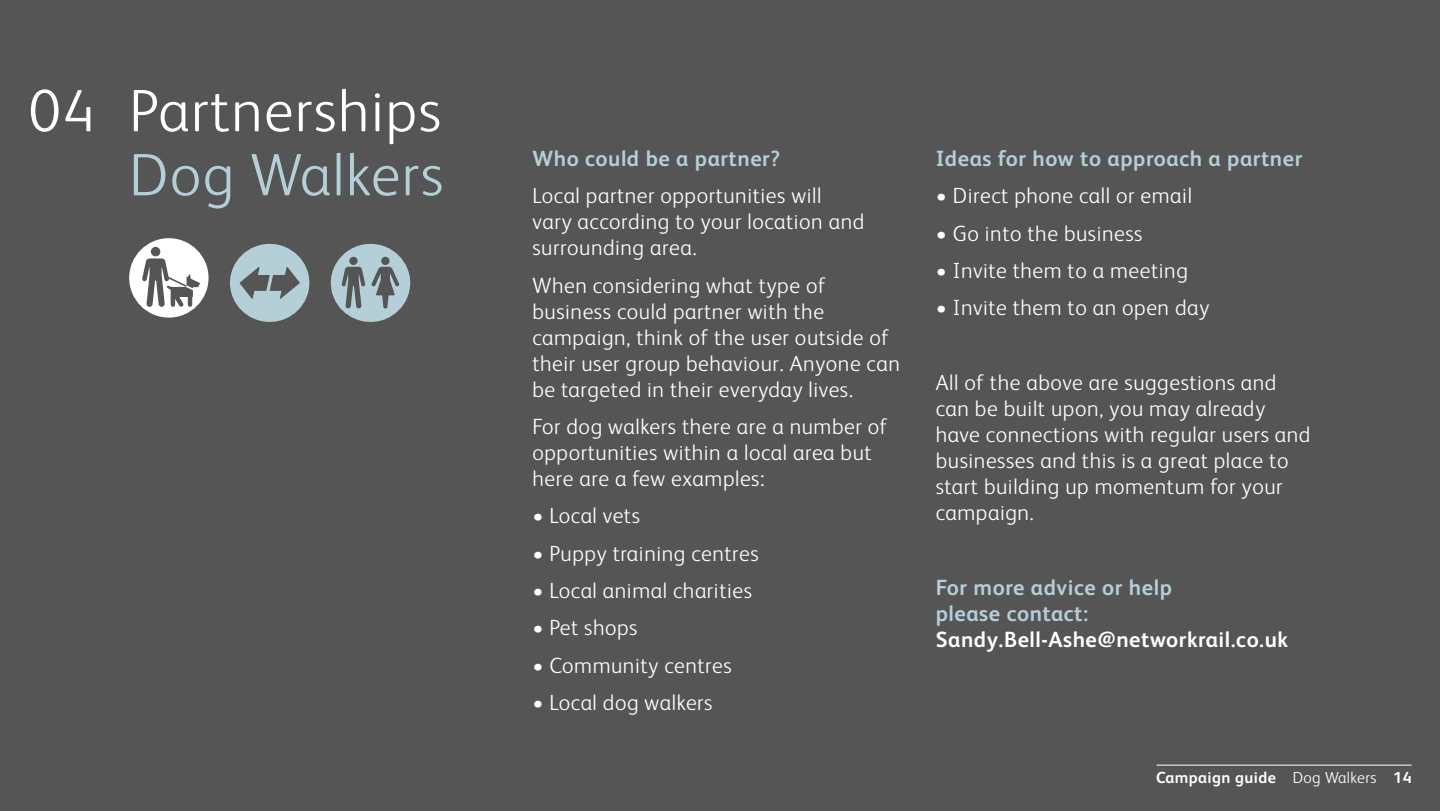
<style>
.page{position:relative;width:1440px;height:811px;background:#555}
.page>*{position:absolute;margin:0;border:0;box-sizing:border-box;transform-origin:0 0}
.t1{font:300 60px "FS Albert";letter-spacing:.025em;color:#fff}
.t2{font:300 60px "FS Albert";letter-spacing:.025em;color:#b5cfd8}
.t3{font:300 22px/26px "FS Albert";letter-spacing:.025em;color:#fff}
.t4{font:700 22px/26px "FS Albert";letter-spacing:.025em;color:#b5cfd8}
.t5{font:700 22px "FS Albert";letter-spacing:.025em;color:#fff}
.t6{font:700 16px "FS Albert";letter-spacing:.025em;color:#fff}
.s1{font-weight:300}
</style>
<div class="page">
<svg style="left:331px;top:244px;width:79px;height:78px"></svg>
<svg style="left:230px;top:244px;width:79px;height:78px"></svg>
<hr style="left:1157px;top:764px;width:255px;height:1px;background:#fff">
<svg style="left:129px;top:238px;width:80px;height:79px"></svg>
<h1 class="t1" style="left:28px;top:71px;width:414px">04 Partnerships</h1>
<h1 class="t2" style="left:129px;top:135px;width:316px">Dog Walkers</h1>
<p class="t4" style="left:533px;top:144px;width:249px">Who could be a partner?</p>
<p class="t3" style="left:533px;top:182px;width:333px">Local partner opportunities will vary according to your location and surrounding area.</p>
<p class="t3" style="left:533px;top:271px;width:369px">When considering what type of business could partner with the campaign, think of the user outside of their user group behaviour. Anyone can be targeted in their everyday lives.</p>
<p class="t3" style="left:533px;top:412px;width:356px">For dog walkers there are a number of opportunities within a local area but here are a few examples:</p>
<p class="t3" style="left:533px;top:502px;width:109px">• Local vets</p>
<p class="t3" style="left:533px;top:539px;width:228px">• Puppy training centres</p>
<p class="t3" style="left:533px;top:576px;width:221px">• Local animal charities</p>
<p class="t3" style="left:533px;top:614px;width:107px">• Pet shops</p>
<p class="t3" style="left:533px;top:651px;width:201px">• Community centres</p>
<p class="t3" style="left:533px;top:688px;width:182px">• Local dog walkers</p>
<p class="t4" style="left:936px;top:144px;width:368px">Ideas for how to approach a partner</p>
<p class="t3" style="left:936px;top:182px;width:258px">• Direct phone call or email</p>
<p class="t3" style="left:936px;top:219px;width:208px">• Go into the business</p>
<p class="t3" style="left:936px;top:256px;width:254px">• Invite them to a meeting</p>
<p class="t3" style="left:936px;top:294px;width:275px">• Invite them to an open day</p>
<p class="t3" style="left:936px;top:368px;width:376px">All of the above are suggestions and can be built upon, you may already have connections with regular users and businesses and this is a great place to start building up momentum for your campaign.</p>
<p class="t4" style="left:936px;top:573px;width:238px">For more advice or help please contact:</p>
<p class="t5" style="left:936px;top:624px;width:354px">Sandy.Bell-Ashe@networkrail.co.uk</p>
<p class="t6" style="left:1156px;top:766px;width:257px">Campaign guide <span class="s1">Dog Walkers</span> 14</p>
</div>
